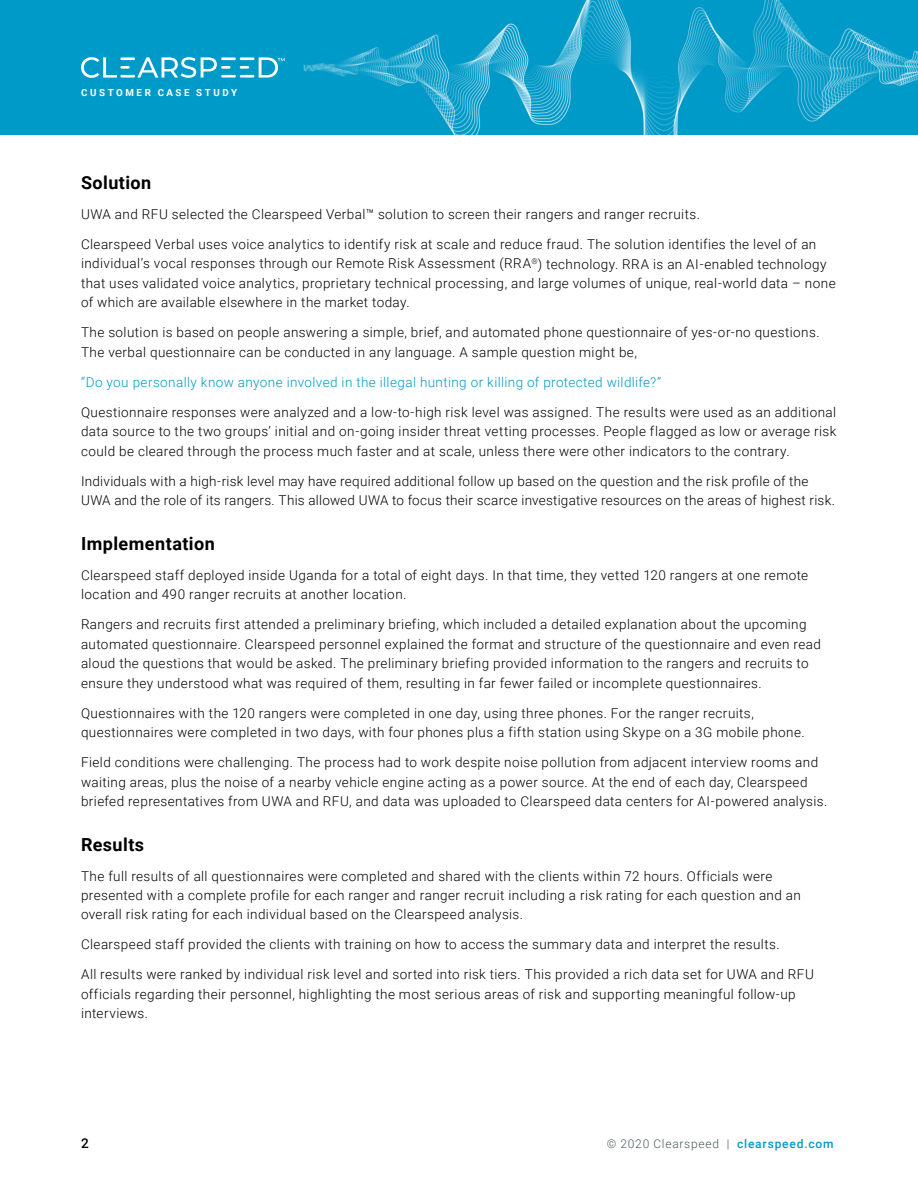
<style>
.page{position:relative;width:918px;height:1188px;background:#fff}
.page>*{position:absolute;margin:0;border:0;box-sizing:border-box;transform-origin:0 0}
.t1{font:700 18px "Roboto";letter-spacing:.025em;color:#000}
.t2{font:300 13.5px/19.5px "Roboto";letter-spacing:.03em;color:#000}
.t3{font:300 13.5px "Roboto";letter-spacing:.03em;color:#009ac8}
.t4{font:500 13.5px "Roboto";color:#000}
.t5{font:300 12px "Roboto";letter-spacing:.06em;color:#4c5759}
.t6{font:700 9.75px "Roboto";letter-spacing:.265em;color:#fff}
.s1{font-weight:500;color:#009ac8}
</style>
<div class="page">
<img style="left:0;top:0;width:918px;height:135px">
<hr style="left:120px;top:57px;width:15px;height:3px;background:#fff">
<svg style="left:81px;top:57px;width:49px;height:21px"></svg>
<hr style="left:120px;top:75px;width:15px;height:3px;background:#fff">
<hr style="left:221px;top:57px;width:15px;height:3px;background:#fff">
<svg style="left:137px;top:57px;width:94px;height:21px"></svg>
<hr style="left:221px;top:75px;width:15px;height:3px;background:#fff">
<hr style="left:240px;top:57px;width:14px;height:3px;background:#fff">
<svg style="left:240px;top:66px;width:9px;height:3px"></svg>
<hr style="left:240px;top:75px;width:14px;height:3px;background:#fff">
<svg style="left:259px;top:57px;width:26px;height:21px"></svg>
<p class="t6" style="left:81px;top:85px;width:157px">CUSTOMER CASE STUDY</p>
<h1 class="t1" style="left:81px;top:170px;width:72px">Solution</h1>
<p class="t2" style="left:81px;top:204px;width:620px">UWA and RFU selected the Clearspeed Verbal™ solution to screen their rangers and ranger recruits.</p>
<p class="t2" style="left:81px;top:234px;width:756px">Clearspeed Verbal uses voice analytics to identify risk at scale and reduce fraud. The solution identifies the level of an individual’s vocal responses through our Remote Risk Assessment (RRA<sup>®</sup>) technology. RRA is an AI-enabled technology that uses validated voice analytics, proprietary technical processing, and large volumes of unique, real-world data – none of which are available elsewhere in the market today.</p>
<p class="t2" style="left:81px;top:322px;width:740px">The solution is based on people answering a simple, brief, and automated phone questionnaire of yes-or-no questions.<br>The verbal questionnaire can be conducted in any language. A sample question might be,</p>
<p class="t3" style="left:81px;top:373px;width:582px">“Do you personally know anyone involved in the illegal hunting or killing of protected wildlife?”</p>
<p class="t2" style="left:81px;top:402px;width:757px;text-align:justify">Questionnaire responses were analyzed and a low-to-high risk level was assigned. The results were used as an additional data source to the two groups’ initial and on-going insider threat vetting processes. People flagged as low or average risk could be cleared through the process much faster and at scale, unless there were other indicators to the contrary.</p>
<p class="t2" style="left:81px;top:471px;width:756px">Individuals with a high-risk level may have required additional follow up based on the question and the risk profile of the<br>UWA and the role of its rangers. This allowed UWA to focus their scarce investigative resources on the areas of highest risk.</p>
<h1 class="t1" style="left:81px;top:531px;width:135px">Implementation</h1>
<p class="t2" style="left:81px;top:565px;width:729px">Clearspeed staff deployed inside Uganda for a total of eight days. In that time, they vetted 120 rangers at one remote location and 490 ranger recruits at another location.</p>
<p class="t2" style="left:81px;top:614px;width:741px">Rangers and recruits first attended a preliminary briefing, which included a detailed explanation about the upcoming automated questionnaire. Clearspeed personnel explained the format and structure of the questionnaire and even read aloud the questions that would be asked. The preliminary briefing provided information to the rangers and recruits to ensure they understood what was required of them, resulting in far fewer failed or incomplete questionnaires.</p>
<p class="t2" style="left:81px;top:703px;width:725px">Questionnaires with the 120 rangers were completed in one day, using three phones. For the ranger recruits, questionnaires were completed in two days, with four phones plus a fifth station using Skype on a 3G mobile phone.</p>
<p class="t2" style="left:81px;top:752px;width:748px">Field conditions were challenging. The process had to work despite noise pollution from adjacent interview rooms and waiting areas, plus the noise of a nearby vehicle engine acting as a power source. At the end of each day, Clearspeed briefed representatives from UWA and RFU, and data was uploaded to Clearspeed data centers for AI-powered analysis.</p>
<h1 class="t1" style="left:81px;top:831px;width:65px">Results</h1>
<p class="t2" style="left:81px;top:865px;width:721px">The full results of all questionnaires were completed and shared with the clients within 72 hours. Officials were presented with a complete profile for each ranger and ranger recruit including a risk rating for each question and an overall risk rating for each individual based on the Clearspeed analysis.</p>
<p class="t2" style="left:81px;top:934px;width:700px">Clearspeed staff provided the clients with training on how to access the summary data and interpret the results.</p>
<p class="t2" style="left:81px;top:964px;width:734px">All results were ranked by individual risk level and sorted into risk tiers. This provided a rich data set for UWA and RFU officials regarding their personnel, highlighting the most serious areas of risk and supporting meaningful follow-up interviews.</p>
<p class="t4" style="left:81px;top:1133px;width:9px">2</p>
<p class="t5" style="left:607px;top:1135px;width:228px">© 2020 Clearspeed | <span class="s1">clearspeed.com</span></p>
</div>
